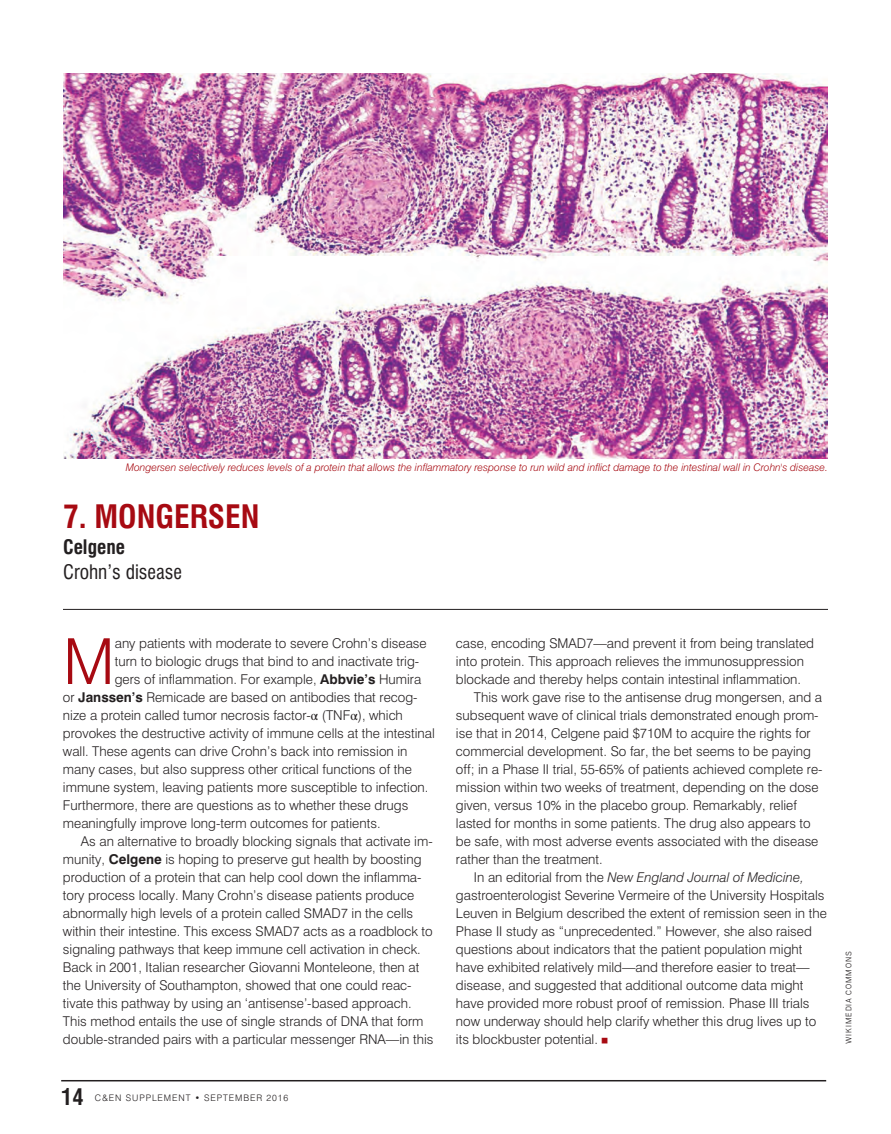
<style>
.page{position:relative;width:891px;height:1134px;background:#fff}
.page>*{position:absolute;margin:0;border:0;box-sizing:border-box;transform-origin:0 0}
.Body__No_Indent{font:300 63.6px "Swiss 721 BT";color:#a70a12}
.Title__Application_N{font:700 condensed 31.5px "Swiss 721 BT";color:#a70a12}
.t1{font:700 condensed 22.5px "Swiss 721 BT";color:#231f20}
.Title__Application_N-2{font:condensed 19.5px/25.5px "Swiss 721 BT";color:#231f20}
.Body__Indent{font:300 13.5px/18px "Swiss 721 BT";color:#231f20}
.Body__No_Indent-2{font:300 13.5px "Swiss 721 BT";color:#231f20}
.Body__Indent__Last_P{font:300 13.5px/18px "Swiss 721 BT";color:#231f20}
.t2{font:italic 300 10.5px "Swiss 721 BT";color:#a70a12}
.t3{font:300 9px "Swiss 721 BT";letter-spacing:.1em;color:#231f20}
.Credit{font:300 9px "Scout";letter-spacing:.1em;color:#231f20}
.s1{font-weight:700}
.s2{font-family:"STIX General";font-weight:400}
.s3{font-style:italic}
.s4{font-family:"STIX General";font-weight:400;color:#a70a12}
</style>
<div class="page">
<hr style="left:63px;top:609px;width:765px;height:1px;background:#231f20">
<img style="left:63px;top:73px;width:764px;height:386px">
<hr style="left:61px;top:1080px;width:765px;height:1px;background:#231f20">
<p class="t2" style="left:126px;top:461px;width:704px">Mongersen selectively reduces levels of a protein that allows the inflammatory response to run wild and inflict damage to the intestinal wall in Crohn's disease.</p>
<p class="Title__Application_N" style="left:63px;top:498px;width:198px">7. MONGERSEN</p>
<p class="Title__Application_N-2" style="left:63px;top:534px;width:121px"><span class="s1">Celgene<br></span>Crohn’s disease</p>
<p class="Body__No_Indent" style="left:63px;top:623px;width:53px">M</p>
<p class="Body__No_Indent-2" style="left:115px;top:635px;width:313px">any patients with moderate to severe Crohn’s disease</p>
<p class="Body__No_Indent-2" style="left:115px;top:653px;width:306px">turn to biologic drugs that bind to and inactivate trig-</p>
<p class="Body__No_Indent-2" style="left:115px;top:671px;width:308px">gers of inflammation. For example, <span class="s1">Abbvie’s</span> Humira</p>
<p class="Body__No_Indent-2" style="left:63px;top:689px;width:356px">or <span class="s1">Janssen’s</span> Remicade are based on antibodies that recog-</p>
<p class="Body__No_Indent-2" style="left:63px;top:707px;width:341px">nize a protein called tumor necrosis factor-<span class="s2">α</span> (TNF<span class="s2">α</span>), which</p>
<p class="Body__No_Indent-2" style="left:63px;top:725px;width:373px">provokes the destructive activity of immune cells at the intestinal</p>
<p class="Body__No_Indent-2" style="left:63px;top:743px;width:346px">wall. These agents can drive Crohn’s back into remission in</p>
<p class="Body__No_Indent-2" style="left:63px;top:761px;width:351px">many cases, but also suppress other critical functions of the</p>
<p class="Body__No_Indent-2" style="left:63px;top:779px;width:367px">immune system, leaving patients more susceptible to infection.</p>
<p class="Body__No_Indent-2" style="left:63px;top:797px;width:347px">Furthermore, there are questions as to whether these drugs</p>
<p class="Body__No_Indent-2" style="left:63px;top:815px;width:319px">meaningfully improve long-term outcomes for patients.</p>
<p class="Body__Indent" style="left:63px;top:832px;width:372px;text-indent:18px">As an alternative to broadly blocking signals that activate im&shy;munity, <span class="s1">Celgene</span> is hoping to preserve gut health by boosting production of a protein that can help cool down the inflamma&shy;tory process locally. Many Crohn’s disease patients produce abnormally high levels of a protein called SMAD7 in the cells within their intestine. This excess SMAD7 acts as a roadblock to signaling pathways that keep immune cell activation in check.<br>Back in 2001, Italian researcher Giovanni Monteleone, then at the University of Southampton, showed that one could reac&shy;tivate this pathway by using an ‘antisense’-based approach.<br>This method entails the use of single strands of DNA that form double-stranded pairs with a particular messenger RNA—in this</p>
<h3 class="t1" style="left:61px;top:1084px;width:24px">14</h3>
<p class="t3" style="left:95px;top:1092px;width:195px">C&amp;EN SUPPLEMENT • SEPTEMBER 2016</p>
<p class="Body__Indent" style="left:456px;top:634px;width:360px">case, encoding SMAD7—and prevent it from being translated into protein. This approach relieves the immunosuppression blockade and thereby helps contain intestinal inflammation.</p>
<p class="Body__Indent" style="left:456px;top:688px;width:368px;text-indent:18px">This work gave rise to the antisense drug mongersen, and a subsequent wave of clinical trials demonstrated enough prom&shy;ise that in 2014, Celgene paid $710M to acquire the rights for commercial development. So far, the bet seems to be paying off; in a Phase II trial, 55-65% of patients achieved complete re&shy;mission within two weeks of treatment, depending on the dose given, versus 10% in the placebo group. Remarkably, relief lasted for months in some patients. The drug also appears to be safe, with most adverse events associated with the disease rather than the treatment.</p>
<p class="Body__Indent__Last_P" style="left:456px;top:868px;width:372px;text-indent:18px">In an editorial from the <span class="s3">New England Journal of Medicine, </span>gastroenterologist Severine Vermeire of the University Hospitals Leuven in Belgium described the extent of remission seen in the Phase II study as “unprecedented.” However, she also raised questions about indicators that the patient population might have exhibited relatively mild—and therefore easier to treat— disease, and suggested that additional outcome data might have provided more robust proof of remission. Phase III trials now underway should help clarify whether this drug lives up to its blockbuster potential. <span class="s4">▪</span></p>
<p class="Credit" style="left:844px;top:1044px;width:94px;rotate:-90deg">WIKIMEDIA COMMONS</p>
</div>
